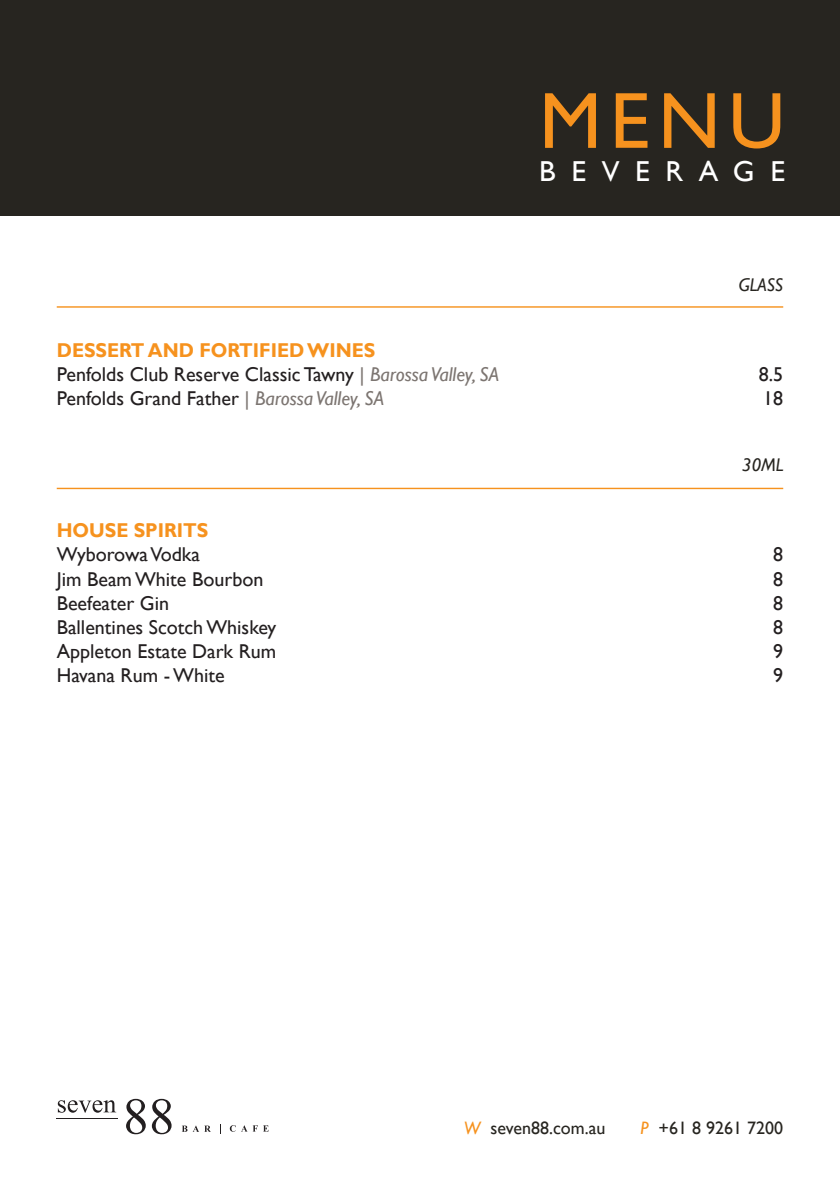
<style>
.page{position:relative;width:840px;height:1191px;background:#fff}
.page>*{position:absolute;margin:0;border:0;box-sizing:border-box;transform-origin:0 0}
.t1{font:80px "Gill Sans";color:#f6921e}
.t2{font:28.8px "Gill Sans";letter-spacing:.53em;color:#fff}
.t3{font:20px "Gill Sans";color:#231f20}
.t4{font:700 20px "Gill Sans";color:#f6921e;scale:.95 1}
.t5{font:italic 18.4px "Gill Sans";color:#272520}
.t6{font:18px "Gill Sans";color:#272520}
.s1{color:#7c7571}
.s2{font-style:italic;color:#7c7571}
.s3{font-style:italic;color:#f6921e}
</style>
<div class="page">
<div style="left:0;top:0;width:839px;height:215px;background:#272520"></div>
<svg style="left:58px;top:1100px;width:58px;height:12px"></svg>
<svg style="left:126px;top:1098px;width:20px;height:36px"></svg>
<svg style="left:152px;top:1098px;width:19px;height:36px"></svg>
<svg style="left:182px;top:1125px;width:28px;height:6px"></svg>
<svg style="left:230px;top:1125px;width:5px;height:6px"></svg>
<svg style="left:241px;top:1125px;width:27px;height:6px"></svg>
<hr style="left:57px;top:1118px;width:61px;height:1px;background:#231f20">
<hr style="left:57px;top:306px;width:725px;height:2px;background:#f6921e">
<hr style="left:57px;top:488px;width:725px;height:1px;background:#f6921e">
<p class="t1" style="left:539px;top:74px;width:247px">MENU</p>
<p class="t2" style="left:539px;top:155px;width:247px">BEVERAGE</p>
<p class="t5" style="left:738px;top:274px;width:46px">GLASS</p>
<p class="t4" style="left:57px;top:339px;width:337px">DESSERT AND FORTIFIED WINES</p>
<p class="t3" style="left:57px;top:363px;width:443px">Penfolds Club Reserve Classic Tawny <span class="s1">|</span> <span class="s2">Barossa Valley, SA</span></p>
<p class="t3" style="left:758px;top:363px;width:26px">8.5</p>
<p class="t3" style="left:57px;top:387px;width:329px">Penfolds Grand Father <span class="s1">|</span> <span class="s2">Barossa Valley, SA</span></p>
<p class="t3" style="left:762px;top:387px;width:21px">18</p>
<p class="t5" style="left:741px;top:454px;width:42px">30ML</p>
<p class="t4" style="left:57px;top:519px;width:161px">HOUSE SPIRITS</p>
<p class="t3" style="left:57px;top:543px;width:145px">Wyborowa Vodka</p>
<p class="t3" style="left:772px;top:543px;width:11px">8</p>
<p class="t3" style="left:57px;top:567px;width:208px">Jim Beam White Bourbon</p>
<p class="t3" style="left:772px;top:567px;width:11px">8</p>
<p class="t3" style="left:57px;top:591px;width:114px">Beefeater Gin</p>
<p class="t3" style="left:772px;top:591px;width:11px">8</p>
<p class="t3" style="left:57px;top:615px;width:221px">Ballentines Scotch Whiskey</p>
<p class="t3" style="left:772px;top:615px;width:11px">8</p>
<p class="t3" style="left:57px;top:639px;width:221px">Appleton Estate Dark Rum</p>
<p class="t3" style="left:772px;top:639px;width:11px">9</p>
<p class="t3" style="left:57px;top:663px;width:169px">Havana Rum - White</p>
<p class="t3" style="left:772px;top:663px;width:11px">9</p>
<p class="t6" style="left:463px;top:1117px;width:143px"><span class="s3">W</span> seven88.com.au</p>
<p class="t6" style="left:640px;top:1117px;width:144px"><span class="s3">P</span> +61 8 9261 7200</p>
</div>
